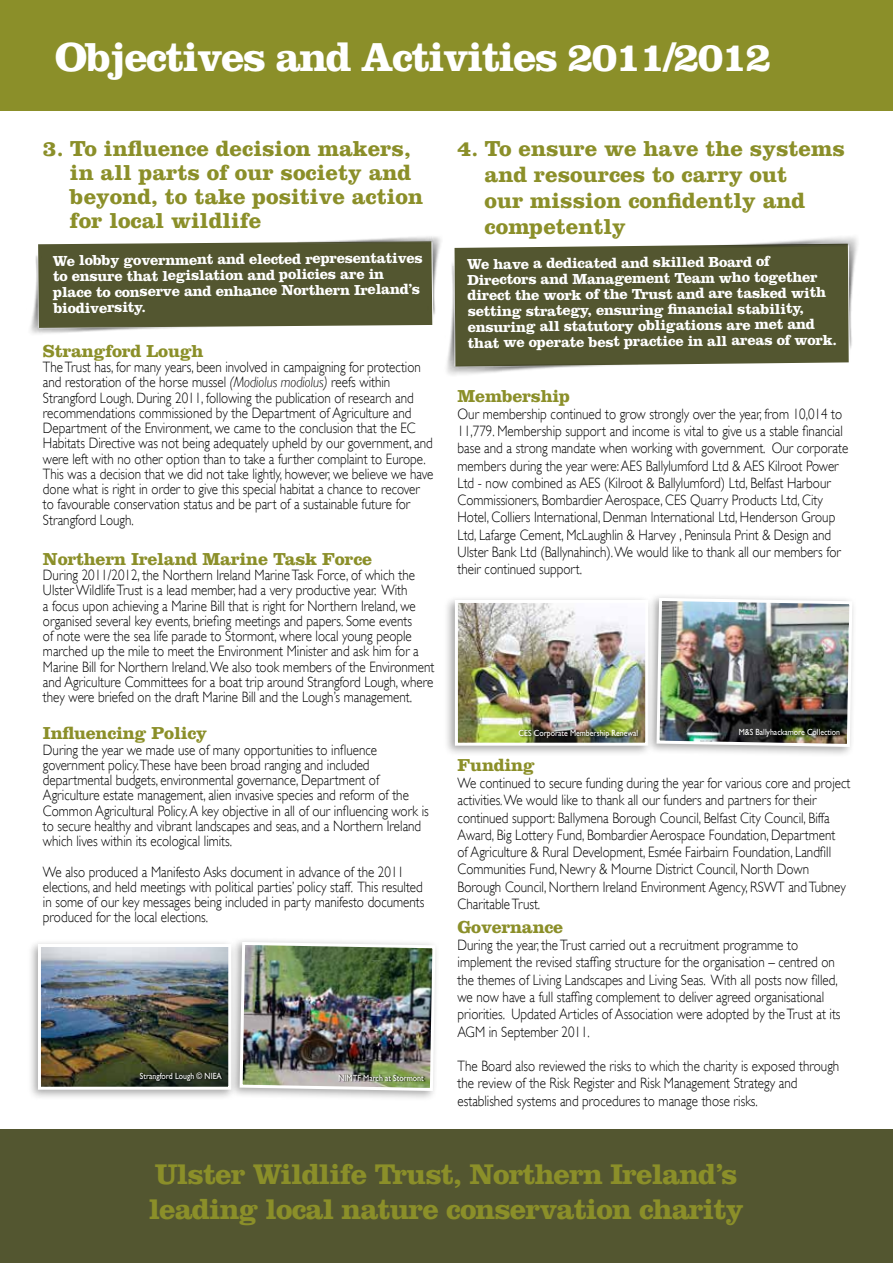
<style>
.page{position:relative;width:893px;height:1263px;background:#fff}
.page>*{position:absolute;margin:0;border:0;box-sizing:border-box;transform-origin:0 0}
.t1{font:700 42px "Clarendon";letter-spacing:-.04em;color:#fff}
.t2{font:700 29.55px/35.4px "Clarendon";letter-spacing:-.03em;color:#8b8f29}
.t3{font:700 22.5px/24.3px "Clarendon";color:#8b8f29}
.t4{font:700 18px "Clarendon";letter-spacing:-.015em;color:#8b8f29}
.t5{font:300 15px/15.3px "Gill Sans";color:#000;scale:.87 1}
.t6{font:700 15px/15.8px "Clarendon";color:#fff}
.t7{font:9px "Gill Sans";color:#fff;scale:.87 1}
.s1{font-style:italic}
</style>
<div class="page">
<div style="left:0;top:0;width:893px;height:111px;background:#8b8f29"></div>
<div style="left:238px;top:242px;width:59px;height:85px;background:#535630"></div>
<img style="left:30px;top:242px;width:208px;height:92px">
<img style="left:297px;top:236px;width:143px;height:90px">
<div style="left:0;top:1129px;width:893px;height:134px;background:#535630"></div>
<div style="left:638px;top:245px;width:23px;height:120px;background:#535630"></div>
<img style="left:435px;top:239px;width:203px;height:136px">
<img style="left:661px;top:237px;width:197px;height:128px">
<div style="left:27px;top:939px;width:209px;height:162px;background:#000;opacity:.35"></div>
<img style="left:42px;top:948px;width:185px;height:138px">
<div style="left:38px;top:944px;width:193px;height:146px;border:3px solid #fff"></div>
<div style="left:444px;top:595px;width:209px;height:162px;background:#000;opacity:.35"></div>
<img style="left:459px;top:604px;width:185px;height:138px">
<div style="left:455px;top:600px;width:193px;height:146px;border:3px solid #fff"></div>
<div style="left:229px;top:937px;width:212px;height:165px;background:#000;opacity:.35"></div>
<img style="left:238px;top:940px;width:199px;height:152px">
<div style="left:646px;top:593px;width:211px;height:165px;background:#000;opacity:.35"></div>
<img style="left:655px;top:596px;width:199px;height:152px">
<div style="left:140px;top:1072px;width:83px;height:10px;background:#000;opacity:.75"></div>
<div style="left:339px;top:1074px;width:86px;height:8px;background:#000;opacity:.75"></div>
<div style="left:519px;top:729px;width:122px;height:12px;background:#000;opacity:.75"></div>
<div style="left:739px;top:728px;width:104px;height:12px;background:#000;opacity:.75"></div>
<h1 class="t1" style="left:55px;top:31px;width:718px">Objectives and Activities 2011/2012</h1>
<h3 class="t3" style="left:70px;top:135px;width:355px;text-indent:-27px">3. To influence decision makers, in all parts of our society and beyond, to take positive action for local wildlife</h3>
<p class="t6" style="left:52px;top:254px;width:372px;rotate:-1deg">We lobby government and elected representatives to ensure that legislation and policies are in place to conserve and enhance Northern Ireland’s</p>
<p class="t6" style="left:53px;top:300px;width:94px;rotate:-1deg">biodiversity.</p>
<p class="t4" style="left:43px;top:340px;width:162px">Strangford Lough</p>
<p class="t5" style="left:43px;top:359px;width:450px">The Trust has, for many years, been involved in campaigning for protection and restoration of the horse mussel <span class="s1">(Modiolus modiolus)</span> reefs within Strangford Lough. During 2011, following the publication of research and recommendations commissioned by the Department of Agriculture and Department of the Environment, we came to the conclusion that the EC Habitats Directive was not being adequately upheld by our government, and were left with no other option than to take a further complaint to Europe.<br>This was a decision that we did not take lightly, however, we believe we have done what is right in order to give this special habitat a chance to recover to favourable conservation status and be part of a sustainable future for Strangford Lough.</p>
<p class="t4" style="left:43px;top:548px;width:331px">Northern Ireland Marine Task Force</p>
<p class="t5" style="left:43px;top:567px;width:451px">During 2011/2012, the Northern Ireland Marine Task Force, of which the Ulster Wildlife Trust is a lead member, had a very productive year. With<br>a focus upon achieving a Marine Bill that is right for Northern Ireland, we organised several key events, briefing meetings and papers. Some events<br>of note were the sea life parade to Stormont, where local young people marched up the mile to meet the Environment Minister and ask him for a Marine Bill for Northern Ireland. We also took members of the Environment and Agriculture Committees for a boat trip around Strangford Lough, where they were briefed on the draft Marine Bill and the Lough’s management.</p>
<p class="t4" style="left:43px;top:722px;width:166px">Influencing Policy</p>
<p class="t5" style="left:43px;top:742px;width:445px">During the year we made use of many opportunities to influence government policy.These have been broad ranging and included departmental budgets, environmental governance, Department of Agriculture estate management, alien invasive species and reform of the Common Agricultural Policy. A key objective in all of our influencing work is to secure healthy and vibrant landscapes and seas, and a Northern Ireland which lives within its ecological limits.</p>
<p class="t5" style="left:43px;top:864px;width:440px">We also produced a Manifesto Asks document in advance of the 2011 elections, and held meetings with political parties’ policy staff. This resulted in some of our key messages being included in party manifesto documents produced for the local elections.</p>
<p class="t7" style="left:140px;top:1071px;width:96px">Strangford Lough © NIEA</p>
<p class="t7" style="left:338px;top:1072px;width:100px">NIMTF March at Stormont</p>
<h3 class="t3" style="left:485px;top:134px;width:362px;line-height:26.2px;text-indent:-27px">4. To ensure we have the systems and resources to carry out<br>our mission confidently and competently</h3>
<p class="t6" style="left:466px;top:257px;width:371px;rotate:-1deg">We have a dedicated and skilled Board of Directors and Management Team who together direct the work of the Trust and are tasked with setting strategy, ensuring fi nancialstability, ensuring allstatutory obligations are met and that we operate best practice in allareas of work.</p>
<p class="t4" style="left:458px;top:385px;width:114px">Membership</p>
<p class="t5" style="left:458px;top:405px;width:451px;line-height:17.2px">Our membership continued to grow strongly over the year, from 10,014 to 11,779. Membership support and income is vital to give us a stable financial base and a strong mandate when working with government. Our corporate members during the year were: AES Ballylumford Ltd &amp; AES Kilroot Power Ltd - now combined as AES (Kilroot &amp; Ballylumford) Ltd, Belfast Harbour Commissioners, Bombardier Aerospace, CES Quarry Products Ltd, City Hotel, Colliers International, Denman International Ltd, Henderson Group Ltd, Lafarge Cement, McLaughlin &amp; Harvey , Peninsula Print &amp; Design and Ulster Bank Ltd (Ballynahinch). We would like to thank all our members for their continued support.</p>
<p class="t7" style="left:519px;top:727px;width:139px">CES Corporate Membership Renewal</p>
<p class="t7" style="left:739px;top:727px;width:118px">M&amp;S Ballyhackamore Collection</p>
<p class="t4" style="left:458px;top:754px;width:79px">Funding</p>
<p class="t5" style="left:458px;top:774px;width:453px;line-height:17.2px">We continued to secure funding during the year for various core and project activities. We would like to thank all our funders and partners for their continued support: Ballymena Borough Council, Belfast City Council, Biffa Award, Big Lottery Fund, Bombardier Aerospace Foundation, Department<br>of Agriculture &amp; Rural Development, Esmée Fairbairn Foundation, Landfill Communities Fund, Newry &amp; Mourne District Council, North Down Borough Council, Northern Ireland Environment Agency, RSWT and Tubney Charitable Trust.</p>
<p class="t4" style="left:458px;top:916px;width:107px">Governance</p>
<p class="t5" style="left:458px;top:936px;width:442px;line-height:17.2px">During the year, the Trust carried out a recruitment programme to implement the revised staffing structure for the organisation – centred on the themes of Living Landscapes and Living Seas. With all posts now filled, we now have a full staffing complement to deliver agreed organisational priorities. Updated Articles of Association were adopted by the Trust at its AGM in September 2011.</p>
<p class="t5" style="left:458px;top:1057px;width:440px;line-height:17.2px">The Board also reviewed the risks to which the charity is exposed through the review of the Risk Register and Risk Management Strategy and established systems and procedures to manage those risks.</p>
<h2 class="t2" style="left:149px;top:1155px;width:597px">Ulster Wildlife Trust, Northern Ireland’s leading local nature conservation charity</h2>
</div>
